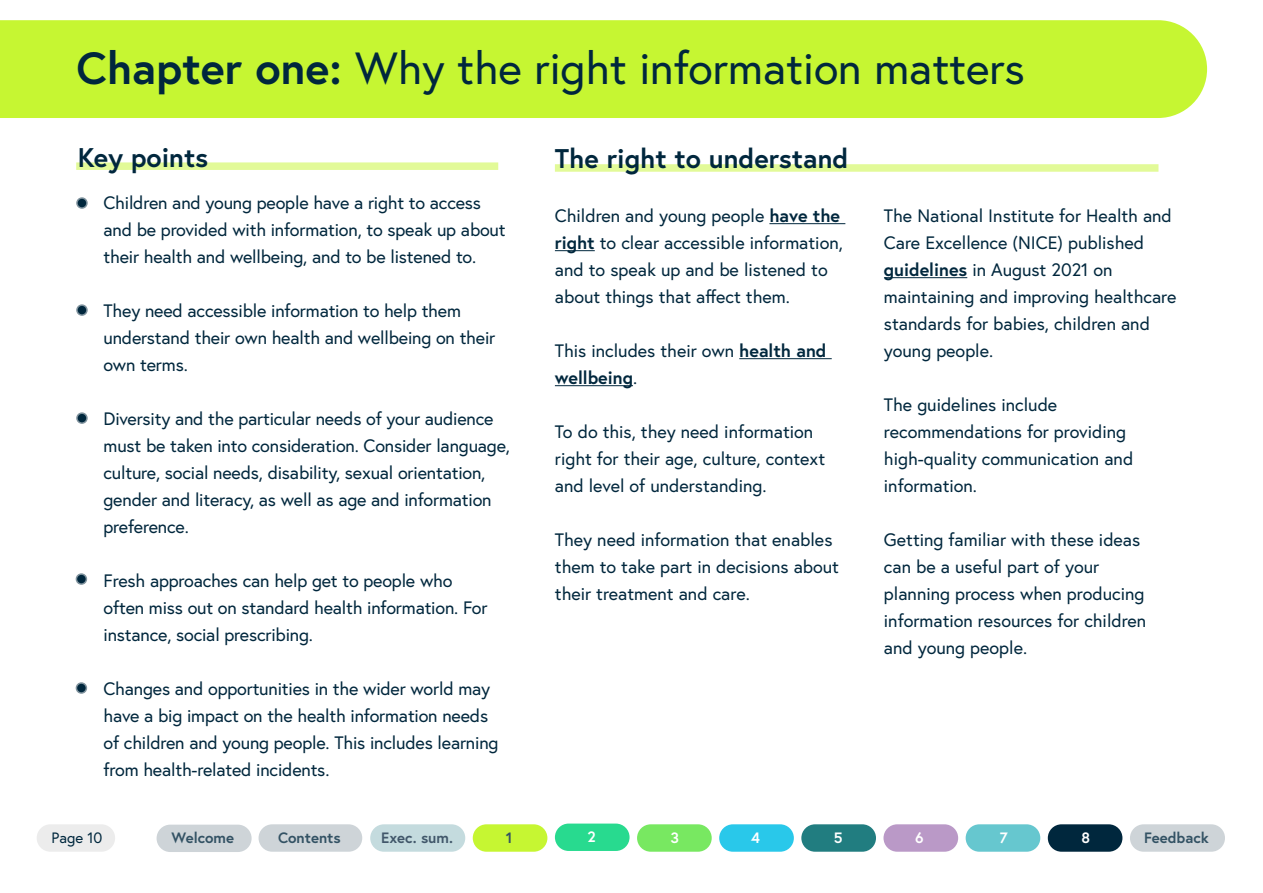
<style>
.page{position:relative;width:1263px;height:893px;background:#fff}
.page>*{position:absolute;margin:0;border:0;box-sizing:border-box;transform-origin:0 0}
.t1{font:45px "Europa";color:#00273d}
.t2{font:700 27px "Europa";color:#00273d}
.t3{font:18px/27px "Europa";letter-spacing:-.01em;color:#00273d}
.t4{font:700 15px "Europa";color:#335264}
.t5{font:700 15px "Europa";color:#41576a}
.t6{font:700 15px "Europa";color:#fff}
.t7{font:15px "Europa";color:#00273d}
.s1{font-weight:700}
</style>
<div class="page">
<div style="left:76px;top:162px;width:422px;height:8px;background:#e2fa98"></div>
<div style="left:77px;top:198px;width:10px;height:10px;background:#00273d;border-radius:50%"></div>
<div style="left:76px;top:197px;width:12px;height:12px;border:2px solid #80939e;border-radius:50%"></div>
<div style="left:77px;top:305px;width:10px;height:10px;background:#00273d;border-radius:50%"></div>
<div style="left:76px;top:304px;width:12px;height:12px;border:2px solid #80939e;border-radius:50%"></div>
<div style="left:76px;top:683px;width:10px;height:10px;background:#00273d;border-radius:50%"></div>
<div style="left:76px;top:682px;width:11px;height:12px;border:2px solid #80939e;border-radius:50%"></div>
<div style="left:77px;top:413px;width:10px;height:10px;background:#00273d;border-radius:50%"></div>
<div style="left:76px;top:412px;width:12px;height:12px;border:2px solid #80939e;border-radius:50%"></div>
<div style="left:76px;top:574px;width:10px;height:10px;background:#00273d;border-radius:50%"></div>
<div style="left:76px;top:573px;width:11px;height:12px;border:2px solid #80939e;border-radius:50%"></div>
<div style="left:0;top:20px;width:1207px;height:98px;background:#c6f632"></div>
<hr style="left:769px;top:223px;width:76px;height:1px;background:#00273d">
<hr style="left:555px;top:250px;width:40px;height:1px;background:#00273d">
<hr style="left:739px;top:358px;width:93px;height:1px;background:#00273d">
<hr style="left:555px;top:385px;width:78px;height:1px;background:#00273d">
<hr style="left:884px;top:277px;width:83px;height:1px;background:#00273d">
<div style="left:555px;top:164px;width:603px;height:8px;background:#e2fa98"></div>
<div style="left:37px;top:824px;width:78px;height:28px;background:#ececec;border-radius:14px"></div>
<div style="left:157px;top:825px;width:95px;height:27px;background:#ced4d8;border-radius:14px"></div>
<div style="left:259px;top:824px;width:103px;height:28px;background:#ced4d8;border-radius:14px"></div>
<div style="left:370px;top:824px;width:95px;height:28px;background:#c4dbde;border-radius:14px"></div>
<div style="left:473px;top:824px;width:74px;height:28px;background:#c6f632;border-radius:14px"></div>
<div style="left:555px;top:824px;width:74px;height:27px;background:#28da8f;border-radius:14px"></div>
<div style="left:637px;top:824px;width:75px;height:28px;background:#78e861;border-radius:14px"></div>
<div style="left:719px;top:824px;width:75px;height:28px;background:#29c8ea;border-radius:14px"></div>
<div style="left:801px;top:824px;width:75px;height:28px;background:#217d80;border-radius:14px"></div>
<div style="left:883px;top:824px;width:75px;height:28px;background:#ba99c7;border-radius:14px"></div>
<div style="left:966px;top:824px;width:74px;height:28px;background:#66c7cf;border-radius:14px"></div>
<div style="left:1048px;top:824px;width:74px;height:28px;background:#00273d;border-radius:14px"></div>
<div style="left:1130px;top:824px;width:95px;height:28px;background:#ced4d8;border-radius:14px"></div>
<h1 class="t1" style="left:77px;top:39px;width:950px"><span class="s1">Chapter one:</span> Why the right information matters</h1>
<h2 class="t2" style="left:78px;top:139px;width:132px">Key points</h2>
<p class="t3" style="left:104px;top:189px;width:404px;text-indent:-27px">• Children and young people have a right to access and be provided with information, to speak up about their health and wellbeing, and to be listened to.</p>
<p class="t3" style="left:104px;top:297px;width:393px;text-indent:-27px">• They need accessible information to help them understand their own health and wellbeing on their own terms.</p>
<p class="t3" style="left:104px;top:405px;width:408px;text-indent:-27px">• Diversity and the particular needs of your audience must be taken into consideration. Consider language, culture, social needs, disability, sexual orientation, gender and literacy, as well as age and information preference.</p>
<p class="t3" style="left:104px;top:567px;width:385px;text-indent:-27px">• Fresh approaches can help get to people who often miss out on standard health information. For instance, social prescribing.</p>
<p class="t3" style="left:104px;top:675px;width:396px;text-indent:-27px">• Changes and opportunities in the wider world may have a big impact on the health information needs of children and young people. This includes learning from health-related incidents.</p>
<h2 class="t2" style="left:555px;top:140px;width:295px">The right to understand</h2>
<p class="t3" style="left:555px;top:202px;width:289px">Children and young people <span class="s1">have the right</span> to clear accessible information, and to speak up and be listened to about things that affect them.</p>
<p class="t3" style="left:555px;top:337px;width:273px">This includes their own <span class="s1">health and wellbeing</span>.</p>
<p class="t3" style="left:555px;top:418px;width:272px">To do this, they need information right for their age, culture, context and level of understanding.</p>
<p class="t3" style="left:555px;top:526px;width:286px">They need information that enables them to take part in decisions about their treatment and care.</p>
<p class="t3" style="left:884px;top:202px;width:294px">The National Institute for Health and<br>Care Excellence (NICE) published <span class="s1">guidelines</span> in August 2021 on maintaining and improving healthcare standards for babies, children and young people.</p>
<p class="t3" style="left:884px;top:391px;width:251px">The guidelines include recommendations for providing high-quality communication and information.</p>
<p class="t3" style="left:884px;top:526px;width:264px">Getting familiar with these ideas can be a useful part of your planning process when producing information resources for children and young people.</p>
<p class="t7" style="left:51px;top:828px;width:52px">Page 10</p>
<p class="t4" style="left:172px;top:827px;width:64px">Welcome</p>
<p class="t4" style="left:278px;top:827px;width:64px">Contents</p>
<p class="t5" style="left:381px;top:827px;width:73px">Exec. sum.</p>
<p class="t4" style="left:506px;top:827px;width:8px">1</p>
<p class="t6" style="left:587px;top:826px;width:10px">2</p>
<p class="t6" style="left:670px;top:827px;width:10px">3</p>
<p class="t6" style="left:751px;top:827px;width:10px">4</p>
<p class="t6" style="left:834px;top:827px;width:10px">5</p>
<p class="t6" style="left:915px;top:827px;width:10px">6</p>
<p class="t6" style="left:1000px;top:827px;width:9px">7</p>
<p class="t6" style="left:1081px;top:827px;width:10px">8</p>
<p class="t4" style="left:1144px;top:827px;width:66px">Feedback</p>
</div>
